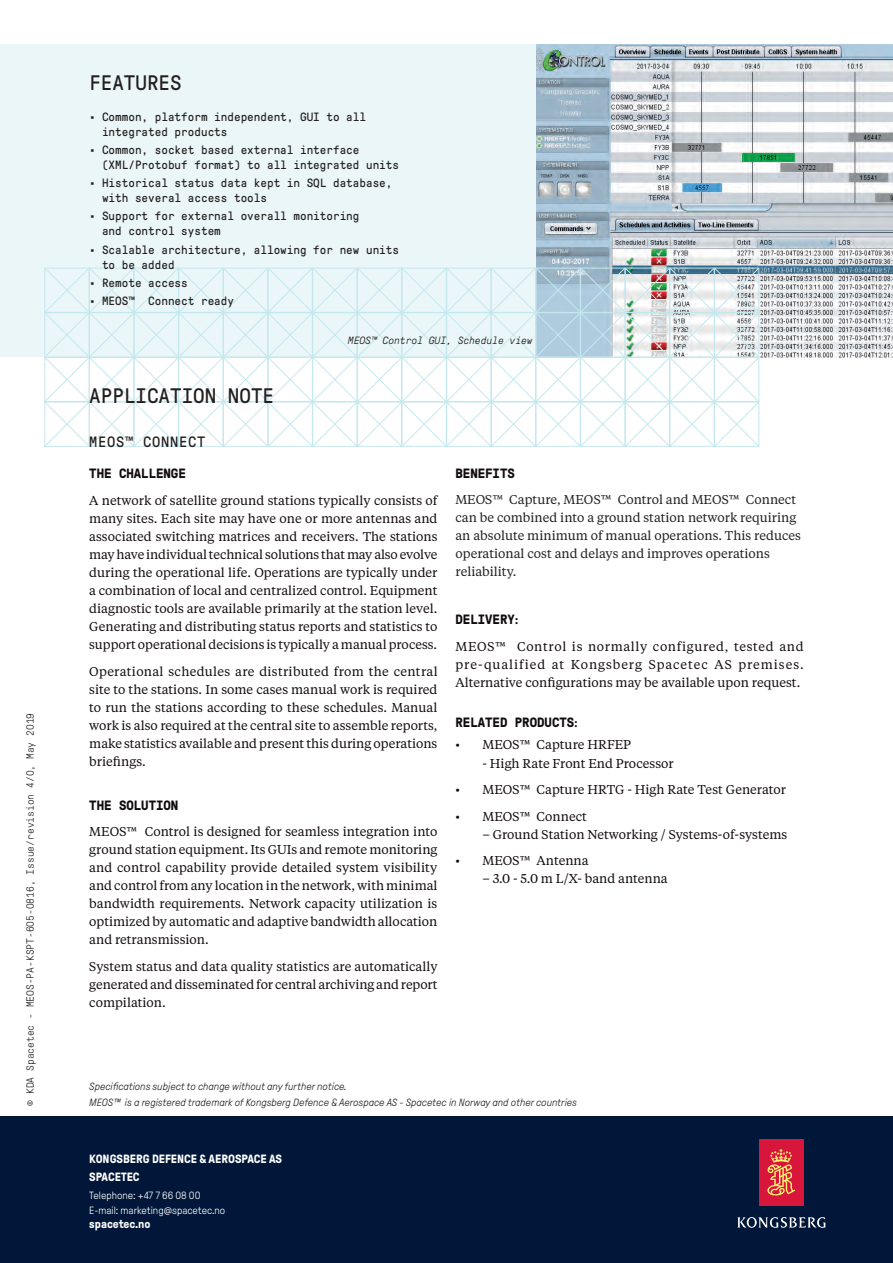
<style>
.page{position:relative;width:893px;height:1263px;background:#fff}
.page>*{position:absolute;margin:0;border:0;box-sizing:border-box;transform-origin:0 0}
.H3_-_Subehadlines{font:21px "GT Pressura Mono";color:#231f20}
.H3_caps_headline{font:15px "GT Pressura Mono";letter-spacing:.05em;color:#231f20}
._04__Brødtekst{font:700 13.5px "GT Pressura Mono";color:#130c0e}
.Body{font:700 13.5px "GT Pressura Mono";color:#130c0e}
._04__Brødtekst-2{font:12.75px/18px "Tiempos Text";color:#130c0e;text-align:justify}
.Body-2{font:12.75px/18px "Tiempos Text";color:#231f20}
.t1{font:12px/15px "GT Pressura Mono";color:#231f20}
.Liten_infotext_Mono{font:700 12px "GT Pressura";color:#fff}
.Liten_infotext_Mono-2{font:italic 300 10.5px "GT Pressura";color:#231f20}
.t2{font:300 10.5px "GT Pressura Mono";color:#231f20}
.Liten_infotext_Mono-3{font:300 10.5px "GT Pressura";color:#fff}
._08__Billedtekst{font:italic 300 10.5px "GT Pressura Mono";color:#130c0e}
.s1{font-family:"Tiempos Text";font-weight:500;font-size:12.75px}
.s2{font-family:"Tiempos Text";font-weight:500;font-size:12.75px;color:#231f20}
</style>
<div class="page">
<div style="left:0;top:45px;width:893px;height:312px;background:#eaf6f8"></div>
<img style="left:536px;top:45px;width:357px;height:312px">
<svg style="left:44px;top:268px;width:715px;height:179px"></svg>
<div style="left:0;top:1116px;width:893px;height:147px;background:#001739"></div>
<div style="left:759px;top:1139px;width:44px;height:66px;background:#d8153a"></div>
<svg style="left:767px;top:1149px;width:28px;height:47px"></svg>
<svg style="left:737px;top:1217px;width:88px;height:11px"></svg>
<p class="t2" style="left:25px;top:1106px;width:394px;rotate:-90deg">© KDA Spacetec - MEOS-PA-KSPT-605-0816, Issue/revision 4/0, May 2019</p>
<p class="H3_-_Subehadlines" style="left:89px;top:71px;width:94px">FEATURES</p>
<p class="t1" style="left:102px;top:109px;width:265px;text-indent:-13px">• Common, platform independent, GUI to all integrated products</p>
<p class="t1" style="left:102px;top:142px;width:298px;text-indent:-13px">• Common, socket based external interface (XML/Protobuf format) to all integrated units</p>
<p class="t1" style="left:102px;top:176px;width:292px;text-indent:-13px">• Historical status data kept in SQL database, with several access tools</p>
<p class="t1" style="left:102px;top:209px;width:259px;text-indent:-13px">• Support for external overall monitoring and control system</p>
<p class="t1" style="left:102px;top:242px;width:298px;text-indent:-13px">• Scalable architecture, allowing for new units to be added</p>
<p class="t1" style="left:89px;top:275px;width:100px">• Remote access</p>
<p class="t1" style="left:89px;top:293px;width:146px">• MEOS™ Connect ready</p>
<p class="H3_-_Subehadlines" style="left:89px;top:385px;width:186px">APPLICATION NOTE</p>
<p class="H3_caps_headline" style="left:89px;top:433px;width:118px">MEOS™ CONNECT</p>
<p class="_08__Billedtekst" style="left:348px;top:335px;width:186px">MEOS™ Control GUI, Schedule view</p>
<p class="_04__Brødtekst" style="left:89px;top:466px;width:98px">THE CHALLENGE</p>
<p class="_04__Brødtekst-2" style="left:89px;top:491px;width:350px">A network of satellite ground stations typically consists of many sites. Each site may have one or more antennas and associated switching matrices and receivers. The stations may have individual technical solutions that may also evolve during the operational life. Operations are typically under a combination of local and centralized control. Equipment diagnostic tools are available primarily at the station level.<br>Generating and distributing status reports and statistics to support operational decisions is typically a manual process.</p>
<p class="_04__Brødtekst-2" style="left:89px;top:661px;width:350px">Operational schedules are distributed from the central site to the stations. In some cases manual work is required to run the stations according to these schedules. Manual work is also required at the central site to assemble reports, make statistics available and present this during operations briefings.</p>
<p class="_04__Brødtekst" style="left:89px;top:797px;width:91px">THE SOLUTION</p>
<p class="_04__Brødtekst-2" style="left:89px;top:822px;width:350px">MEOS™ Control is designed for seamless integration into ground station equipment. Its GUIs and remote monitoring and control capability provide detailed system visibility and control from any location in the network, with minimal bandwidth requirements. Network capacity utilization is optimized by automatic and adaptive bandwidth allocation and retransmission.</p>
<p class="_04__Brødtekst-2" style="left:89px;top:956px;width:350px">System status and data quality statistics are automatically generated and disseminated for central archiving and report compilation.</p>
<p class="_04__Brødtekst" style="left:455px;top:466px;width:61px">BENEFITS</p>
<p class="Body-2" style="left:455px;top:490px;width:347px">MEOS™ Capture, MEOS™ Control and MEOS™ Connect can be combined into a ground station network requiring an absolute minimum of manual operations. This reduces operational cost and delays and improves operations reliability.</p>
<p class="_04__Brødtekst" style="left:455px;top:612px;width:65px">DELIVERY<span class="s1">:</span></p>
<p class="_04__Brødtekst-2" style="left:455px;top:637px;width:350px">MEOS™ Control is normally configured, tested and pre-qualified at Kongsberg Spacetec AS premises.<br>Alternative configurations may be available upon request.</p>
<p class="Body" style="left:455px;top:715px;width:124px">RELATED PRODUCTS<span class="s2">:</span></p>
<p class="_04__Brødtekst-2" style="left:455px;top:735px;width:177px">• MEOS™ Capture HRFEP</p>
<p class="_04__Brødtekst-2" style="left:482px;top:753px;width:193px">- High Rate Front End Processor</p>
<p class="_04__Brødtekst-2" style="left:455px;top:780px;width:332px">• MEOS™ Capture HRTG - High Rate Test Generator</p>
<p class="_04__Brødtekst-2" style="left:455px;top:806px;width:133px">• MEOS™ Connect</p>
<p class="_04__Brødtekst-2" style="left:482px;top:824px;width:306px">– Ground Station Networking / Systems-of-systems</p>
<p class="_04__Brødtekst-2" style="left:455px;top:851px;width:135px">• MEOS™ Antenna</p>
<p class="_04__Brødtekst-2" style="left:482px;top:869px;width:187px">– 3.0 - 5.0 m L/X- band antenna</p>
<p class="Liten_infotext_Mono-2" style="left:89px;top:1081px;width:259px">Specifications subject to change without any further notice.</p>
<p class="Liten_infotext_Mono-2" style="left:89px;top:1096px;width:489px">MEOS™ is a registered trademark of Kongsberg Defence &amp; Aerospace AS - Spacetec in Norway and other countries</p>
<p class="Liten_infotext_Mono" style="left:89px;top:1152px;width:194px">KONGSBERG DEFENCE &amp; AEROSPACE AS</p>
<p class="Liten_infotext_Mono" style="left:89px;top:1170px;width:52px">SPACETEC</p>
<p class="Liten_infotext_Mono-3" style="left:89px;top:1190px;width:113px">Telephone: +47 7 66 08 00</p>
<p class="Liten_infotext_Mono-3" style="left:89px;top:1204px;width:138px">E-mail: marketing@spacetec.no</p>
<p class="Liten_infotext_Mono" style="left:89px;top:1217px;width:63px">spacetec.no</p>
</div>
